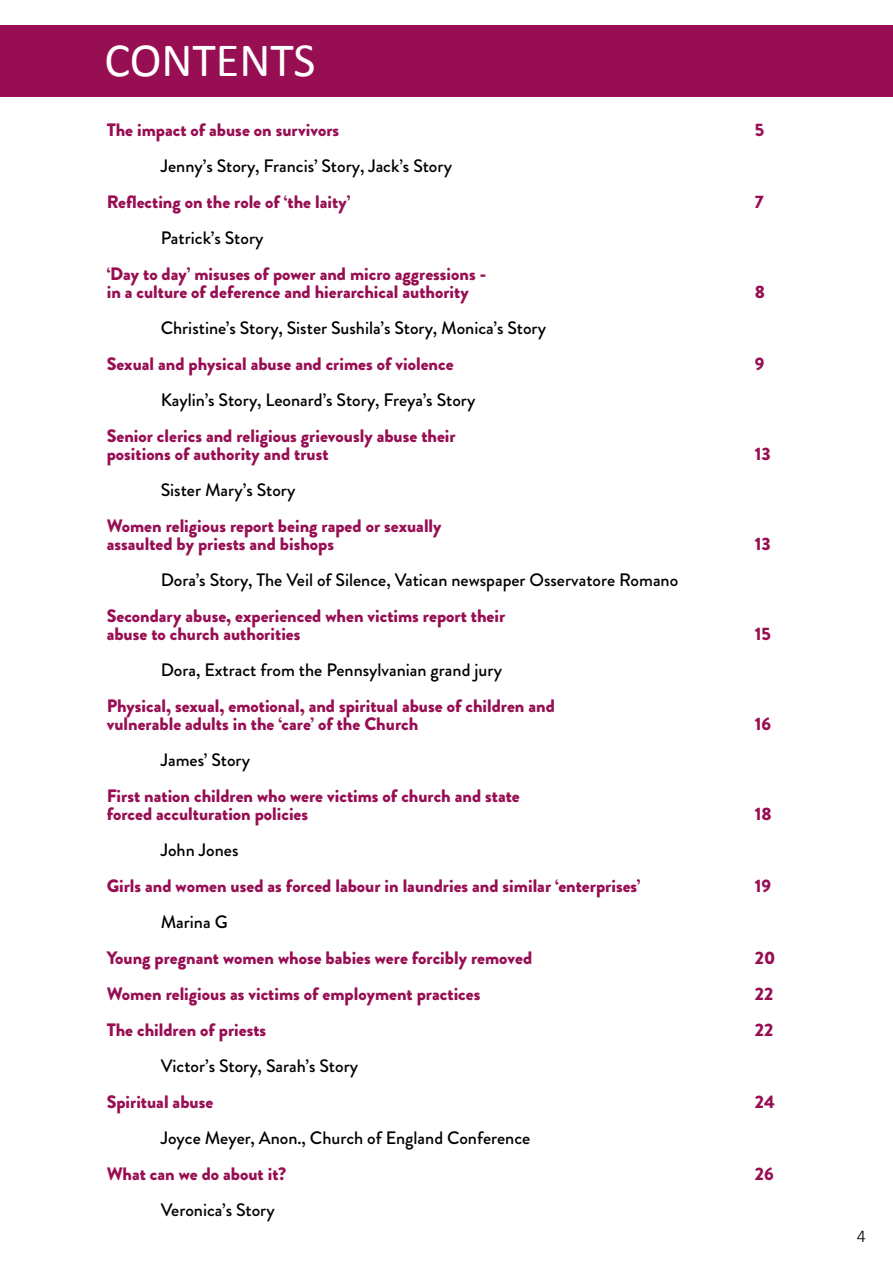
<style>
.page{position:relative;width:893px;height:1263px;background:#fff}
.page>*{position:absolute;margin:0;border:0;box-sizing:border-box;transform-origin:0 0}
.t1{font:48px "Calibri";color:#fff}
.t2{font:900 18px/18px "Brandon Grotesque";color:#970e53}
.t3{font:500 18px "Brandon Grotesque";color:#000}
.t4{font:300 18px "Calibri";color:#000}
</style>
<div class="page">
<div style="left:0;top:25px;width:893px;height:71px;background:#970e53"></div>
<h1 class="t1" style="left:104px;top:40px;width:213px">CONTENTS</h1>
<p class="t2" style="left:107px;top:123px;width:234px">The impact of abuse on survivors</p>
<p class="t2" style="left:755px;top:123px;width:11px">5</p>
<p class="t3" style="left:161px;top:159px;width:293px">Jenny’s Story, Francis’ Story, Jack’s Story</p>
<p class="t2" style="left:107px;top:195px;width:245px">Reflecting on the role of ‘the laity’</p>
<p class="t2" style="left:755px;top:195px;width:10px">7</p>
<p class="t3" style="left:161px;top:231px;width:104px">Patrick’s Story</p>
<p class="t2" style="left:107px;top:267px;width:381px">‘Day to day’ misuses of power and micro aggressions - in a culture of deference and hierarchical authority</p>
<p class="t2" style="left:755px;top:285px;width:12px">8</p>
<p class="t3" style="left:161px;top:321px;width:387px">Christine’s Story, Sister Sushila’s Story, Monica’s Story</p>
<p class="t2" style="left:107px;top:357px;width:348px">Sexual and physical abuse and crimes of violence</p>
<p class="t2" style="left:755px;top:357px;width:11px">9</p>
<p class="t3" style="left:161px;top:393px;width:316px">Kaylin’s Story, Leonard’s Story, Freya’s Story</p>
<p class="t2" style="left:107px;top:429px;width:351px">Senior clerics and religious grievously abuse their positions of authority and trust</p>
<p class="t2" style="left:755px;top:447px;width:18px">13</p>
<p class="t3" style="left:161px;top:483px;width:136px">Sister Mary’s Story</p>
<p class="t2" style="left:107px;top:519px;width:336px">Women religious report being raped or sexually assaulted by priests and bishops</p>
<p class="t3" style="left:161px;top:573px;width:519px">Dora’s Story, The Veil of Silence, Vatican newspaper Osservatore Romano</p>
<p class="t2" style="left:107px;top:609px;width:400px">Secondary abuse, experienced when victims report their abuse to church authorities</p>
<p class="t3" style="left:161px;top:663px;width:343px">Dora, Extract from the Pennsylvanian grand jury</p>
<p class="t2" style="left:107px;top:699px;width:450px">Physical, sexual, emotional, and spiritual abuse of children and vulnerable adults in the ‘care’ of the Church</p>
<p class="t3" style="left:161px;top:753px;width:91px">James’ Story</p>
<p class="t2" style="left:107px;top:789px;width:415px">First nation children who were victims of church and state forced acculturation policies</p>
<p class="t2" style="left:755px;top:537px;width:18px">13</p>
<p class="t2" style="left:755px;top:627px;width:18px">15</p>
<p class="t2" style="left:755px;top:717px;width:18px">16</p>
<p class="t2" style="left:755px;top:807px;width:18px">18</p>
<p class="t3" style="left:161px;top:843px;width:79px">John Jones</p>
<p class="t2" style="left:107px;top:879px;width:535px">Girls and women used as forced labour in laundries and similar ‘enterprises’</p>
<p class="t2" style="left:755px;top:879px;width:18px">19</p>
<p class="t3" style="left:161px;top:915px;width:68px">Marina G</p>
<p class="t2" style="left:107px;top:951px;width:427px">Young pregnant women whose babies were forcibly removed</p>
<p class="t2" style="left:755px;top:951px;width:22px">20</p>
<p class="t2" style="left:107px;top:987px;width:375px">Women religious as victims of employment practices</p>
<p class="t2" style="left:755px;top:987px;width:20px">22</p>
<p class="t2" style="left:107px;top:1023px;width:161px">The children of priests</p>
<p class="t2" style="left:755px;top:1023px;width:20px">22</p>
<p class="t3" style="left:161px;top:1059px;width:199px">Victor’s Story, Sarah’s Story</p>
<p class="t2" style="left:107px;top:1095px;width:108px">Spiritual abuse</p>
<p class="t2" style="left:755px;top:1095px;width:22px">24</p>
<p class="t3" style="left:161px;top:1131px;width:371px">Joyce Meyer, Anon., Church of England Conference</p>
<p class="t2" style="left:107px;top:1167px;width:181px">What can we do about it?</p>
<p class="t2" style="left:755px;top:1167px;width:20px">26</p>
<p class="t3" style="left:161px;top:1203px;width:116px">Veronica’s Story</p>
<p class="t4" style="left:857px;top:1228px;width:11px">4</p>
</div>
